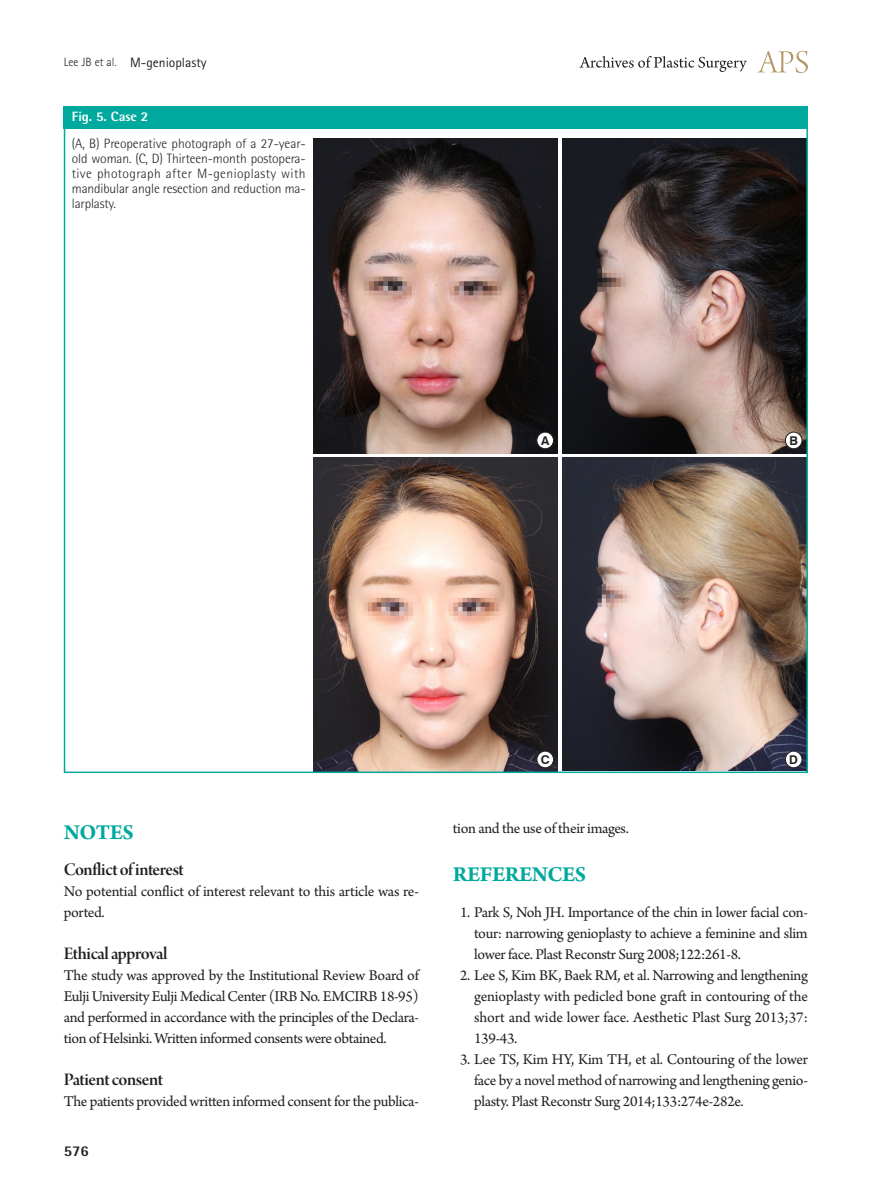
<style>
.page{position:relative;width:893px;height:1191px;background:#fff}
.page>*{position:absolute;margin:0;border:0;box-sizing:border-box;transform-origin:0 0}
.대제목{font:700 22.5px "Arno Pro";letter-spacing:-.02em;color:#00a99d}
.중제목{font:18.75px "Arno Pro Smbd Display";letter-spacing:-.025em;color:#231f20}
.참고문헌1{font:15.75px/21px "Arno Pro";letter-spacing:-.02em;color:#231f20;text-align:justify}
.본문_0{font:15.75px/21px "Arno Pro";letter-spacing:-.02em;color:#231f20}
.t1{font:800 15px "Rotis Semi Sans Std";color:#231f20}
.그림설명{font:300 13.5px/15px "Rotis Semi Sans Std";letter-spacing:-.01em;color:#231f20;text-align:justify}
.t2{font:13.5px "Rotis Sans Serif Std";color:#231f20}
.표그림제목{font:800 13.5px "Rotis Semi Sans Std";color:#fff}
.t3{font:700 12.15px "Swiss 721 BT";color:#231f20}
.s1{font-weight:300;font-size:12px}
</style>
<div class="page">
<svg style="left:757px;top:51px;width:51px;height:22px"></svg>
<svg style="left:579px;top:56px;width:168px;height:16px"></svg>
<div style="left:64px;top:106px;width:744px;height:23px;background:#00a99d"></div>
<img style="left:314px;top:138px;width:244px;height:315px">
<img style="left:314px;top:457px;width:244px;height:313px">
<img style="left:562px;top:138px;width:243px;height:315px">
<img style="left:562px;top:457px;width:243px;height:313px">
<div style="left:537px;top:432px;width:16px;height:17px;background:#fff;border-radius:50%"></div>
<div style="left:537px;top:432px;width:17px;height:17px;border:1px solid #231f20;border-radius:50%"></div>
<div style="left:537px;top:751px;width:16px;height:16px;background:#fff;border-radius:50%"></div>
<div style="left:537px;top:751px;width:17px;height:17px;border:1px solid #231f20;border-radius:50%"></div>
<div style="left:785px;top:432px;width:17px;height:17px;background:#fff;border-radius:50%"></div>
<div style="left:785px;top:432px;width:17px;height:17px;border:1px solid #231f20;border-radius:50%"></div>
<div style="left:785px;top:751px;width:17px;height:16px;background:#fff;border-radius:50%"></div>
<div style="left:785px;top:751px;width:17px;height:17px;border:1px solid #231f20;border-radius:50%"></div>
<p class="t2" style="left:64px;top:54px;width:144px"><span class="s1">Lee JB et al.</span> M-genioplasty</p>
<p class="표그림제목" style="left:72px;top:108px;width:78px">Fig. 5. Case 2</p>
<p class="그림설명" style="left:72px;top:136px;width:235px">(A, B) Preoperative photograph of a 27-year&shy;old woman. (C, D) Thirteen-month postopera&shy;tive photograph after M-genioplasty with mandibular angle resection and reduction ma&shy;larplasty.</p>
<p class="t3" style="left:541px;top:433px;width:10px">A</p>
<p class="t3" style="left:789px;top:433px;width:10px">B</p>
<p class="대제목" style="left:64px;top:819px;width:71px">NOTES</p>
<p class="중제목" style="left:64px;top:859px;width:122px">Conflict of interest</p>
<p class="본문_0" style="left:64px;top:882px;width:357px">No potential conflict of interest relevant to this article was re&shy;ported.</p>
<p class="중제목" style="left:64px;top:943px;width:105px">Ethical approval</p>
<p class="본문_0" style="left:64px;top:966px;width:357px;text-align:justify">The study was approved by the Institutional Review Board of Eulji University Eulji Medical Center (IRB No. EMCIRB 18-95) and performed in accordance with the principles of the Declara&shy;tion of Helsinki. Written informed consents were obtained.</p>
<p class="중제목" style="left:64px;top:1069px;width:101px">Patient consent</p>
<p class="본문_0" style="left:64px;top:1092px;width:357px">The patients provided written informed consent for the publica-</p>
<p class="t1" style="left:64px;top:1141px;width:27px">576</p>
<p class="t3" style="left:541px;top:752px;width:10px">C</p>
<p class="t3" style="left:789px;top:752px;width:10px">D</p>
<p class="본문_0" style="left:453px;top:819px;width:178px">tion and the use of their images.</p>
<p class="대제목" style="left:453px;top:861px;width:135px">REFERENCES</p>
<p class="참고문헌1" style="left:474px;top:903px;width:335px;text-indent:-14px">1. Park S, Noh JH. Importance of the chin in lower facial con&shy;tour: narrowing genioplasty to achieve a feminine and slim lower face. Plast Reconstr Surg 2008;122:261-8.</p>
<p class="참고문헌1" style="left:474px;top:966px;width:335px;text-indent:-14px">2. Lee S, Kim BK, Baek RM, et al. Narrowing and lengthening genioplasty with pedicled bone graft in contouring of the short and wide lower face. Aesthetic Plast Surg 2013;37:<br>139-43.</p>
<p class="참고문헌1" style="left:474px;top:1050px;width:335px;text-indent:-14px">3. Lee TS, Kim HY, Kim TH, et al. Contouring of the lower face by a novel method of narrowing and lengthening genio&shy;plasty. Plast Reconstr Surg 2014;133:274e-282e.</p>
</div>
